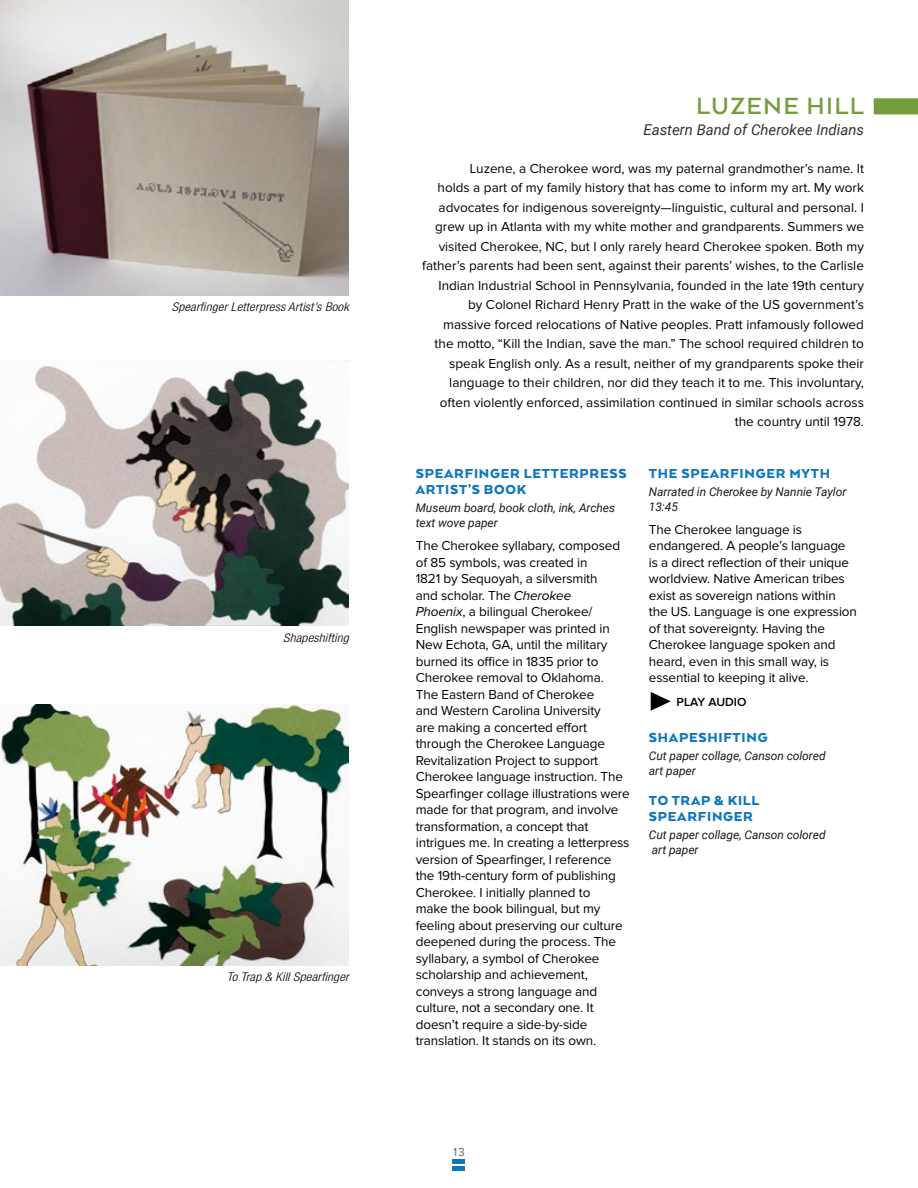
<style>
.page{position:relative;width:918px;height:1188px;background:#fff}
.page>*{position:absolute;margin:0;border:0;box-sizing:border-box;transform-origin:0 0}
.t1{font:700 27px "Arquitecta";letter-spacing:.05em;color:#749d3e}
.t2{font:900 15px/16.5px "Arquitecta";letter-spacing:.05em;color:#0e76bc}
.t3{font:italic 15px "Roboto";color:#333}
.t4{font:13.5px/16.5px "Proxima Nova";letter-spacing:-.01em;color:#000}
.t5{font:600 12.15px "Proxima Nova";color:#000}
.t6{font:italic 12px/15px "Roboto";letter-spacing:-.005em;color:#1a1a1a}
.t7{font:italic 300 condensed 12px "Helvetica Neue LT Std";letter-spacing:.015em;color:#000;scale:1.1 1}
.t8{font:12px "Proxima Nova";color:#666}
.s1{font-style:italic}
</style>
<div class="page">
<div style="left:453px;top:1159px;width:12px;height:5px;background:#0e76bc"></div>
<hr style="left:453px;top:1166px;width:12px;height:4px;background:#0e76bc">
<img style="left:0;top:0;width:349px;height:296px">
<img style="left:0;top:365px;width:349px;height:261px">
<img style="left:0;top:704px;width:349px;height:262px">
<svg style="left:874px;top:98px;width:44px;height:16px"></svg>
<svg style="left:651px;top:692px;width:20px;height:19px"></svg>
<p class="t7" style="left:172px;top:300px;width:162px">Spearfinger Letterpress Artist’s Book</p>
<p class="t7" style="left:283px;top:631px;width:61px">Shapeshifting</p>
<p class="t7" style="left:227px;top:970px;width:112px">To Trap &amp; Kill Spearfinger</p>
<h1 class="t1" style="left:696px;top:90px;width:169px">LUZENE HILL</h1>
<p class="t3" style="left:643px;top:119px;width:222px">Eastern Band of Cherokee Indians</p>
<p class="t4" style="left:422px;top:159px;width:443px;line-height:19.5px;text-align:right">Luzene, a Cherokee word, was my paternal grandmother’s name. It<br>holds a part of my family history that has come to inform my art. My work advocates for indigenous sovereignty—linguistic, cultural and personal. I grew up in Atlanta with my white mother and grandparents. Summers we visited Cherokee, NC, but I only rarely heard Cherokee spoken. Both my father’s parents had been sent, against their parents’ wishes, to the Carlisle Indian Industrial School in Pennsylvania, founded in the late 19th century by Colonel Richard Henry Pratt in the wake of the US government’s massive forced relocations of Native peoples. Pratt infamously followed the motto, “Kill the Indian, save the man.” The school required children to speak English only. As a result, neither of my grandparents spoke their language to their children, nor did they teach it to me. This involuntary, often violently enforced, assimilation continued in similar schools across the country until 1978.</p>
<p class="t2" style="left:416px;top:465px;width:212px">SPEARFINGER LETTERPRESS<br>ARTIST’S BOOK</p>
<p class="t6" style="left:416px;top:500px;width:201px">Museum board, book cloth, ink, Arches text wove paper</p>
<p class="t4" style="left:416px;top:538px;width:215px">The Cherokee syllabary, composed of 85 symbols, was created in<br>1821 by Sequoyah, a silversmith<br>and scholar. The <span class="s1">Cherokee<br>Phoenix</span>, a bilingual Cherokee/<br>English newspaper was printed in<br>New Echota, GA, until the military burned its office in 1835 prior to<br>Cherokee removal to Oklahoma.<br>The Eastern Band of Cherokee<br>and Western Carolina University<br>are making a concerted effort through the Cherokee Language<br>Revitalization Project to support<br>Cherokee language instruction. The<br>Spearfinger collage illustrations were made for that program, and involve transformation, a concept that intrigues me. In creating a letterpress version of Spearfinger, I reference the 19th-century form of publishing<br>Cherokee. I initially planned to<br>make the book bilingual, but my feeling about preserving our culture deepened during the process. The syllabary, a symbol of Cherokee scholarship and achievement, conveys a strong language and culture, not a secondary one. It doesn’t require a side-by-side translation. It stands on its own.</p>
<p class="t2" style="left:649px;top:465px;width:183px">THE SPEARFINGER MYTH</p>
<p class="t6" style="left:649px;top:483px;width:199px">Narrated in Cherokee by Nannie Taylor<br>13:45</p>
<p class="t4" style="left:649px;top:521px;width:210px">The Cherokee language is endangered. A people’s language is a direct reflection of their unique worldview. Native American tribes exist as sovereign nations within the US. Language is one expression of that sovereignty. Having the<br>Cherokee language spoken and heard, even in this small way, is essential to keeping it alive.</p>
<p class="t5" style="left:677px;top:695px;width:71px">PLAY AUDIO</p>
<p class="t2" style="left:649px;top:729px;width:120px">SHAPESHIFTING</p>
<p class="t6" style="left:649px;top:748px;width:178px">Cut paper collage, Canson colored art paper</p>
<p class="t2" style="left:649px;top:792px;width:112px">TO TRAP &amp; KILL<br>SPEARFINGER</p>
<p class="t6" style="left:649px;top:827px;width:178px">Cut paper collage, Canson colored art paper</p>
<p class="t8" style="left:453px;top:1145px;width:13px">13</p>
</div>
